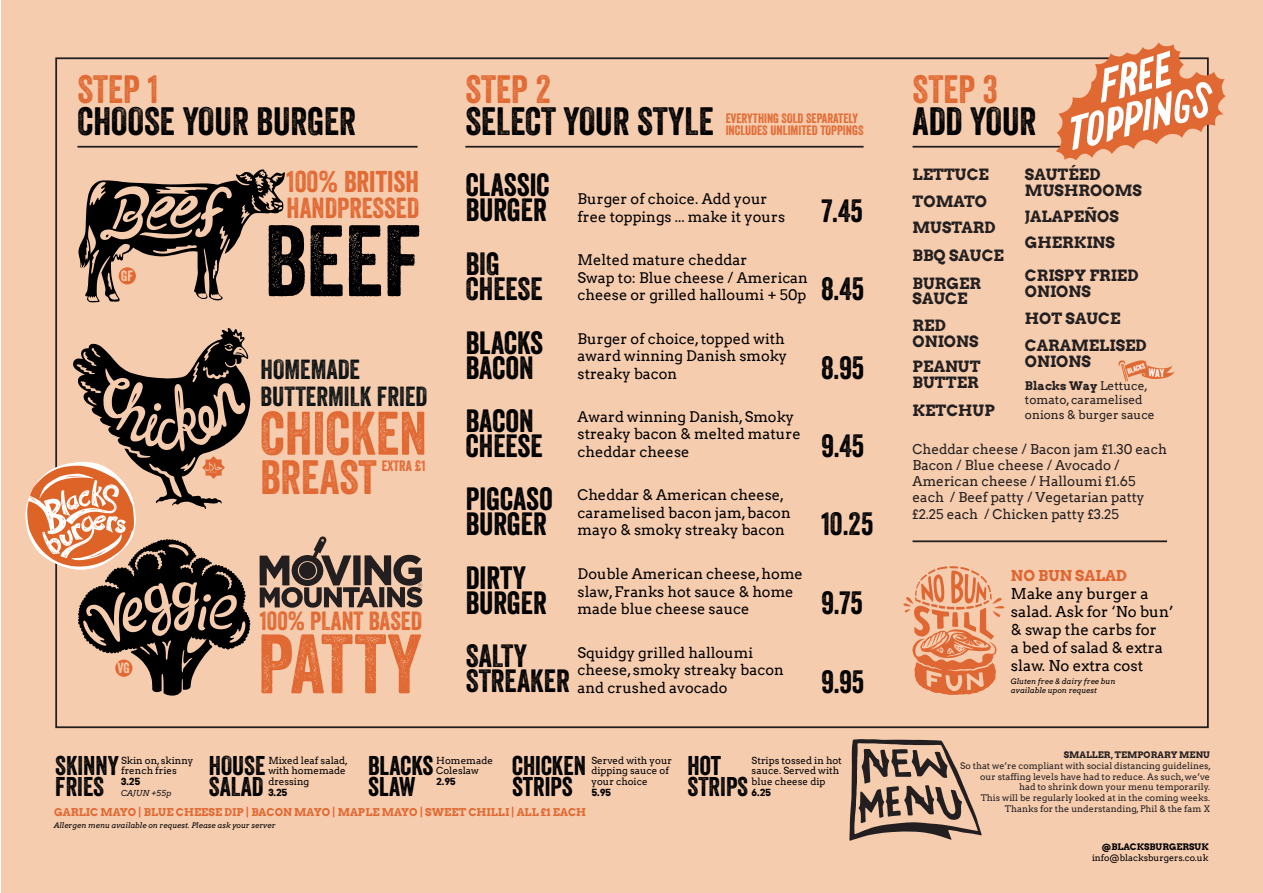
<style>
.page{position:relative;width:1263px;height:893px;background:#fff}
.page>*{position:absolute;margin:0;border:0;box-sizing:border-box;transform-origin:0 0}
.t1{font:97.95px "Veneer";color:#000002}
.t2{font:81.45px "Veneer";letter-spacing:-.015em;color:#e16933}
.t3{font:59.4px "Veneer";color:#e16933}
.t4{font:46.65px "Veneer";color:#e16933}
.t5{font:38.4px "Veneer";color:#000001}
.t6{font:38.4px "Veneer";color:#e06a34}
.t7{font:31.2px "Veneer";color:#000001}
.t8{font:29.1px "Veneer";color:#e16933}
.t9{font:28.05px "Veneer";color:#e16933}
.t10{font:26.85px "Veneer";color:#0d1213}
.t11{font:26.25px "Veneer";color:#000001}
.t12{font:25.5px "Veneer";color:#e16933}
.t13{font:700 15.6px/15.6px "Arvo";color:#231f20}
.t14{font:15px/18px "Arvo";color:#000001}
.t15{font:700 15px "Arvo";color:#df6633}
.t16{font:14.55px/17.5px "Arvo";color:#000001}
.t17{font:14.55px "Veneer";letter-spacing:.005em;color:#e16933}
.t18{font:14.4px "Veneer";color:#f6ccae}
.t19{font:13.5px/16.2px "Arvo";color:#231f20}
.t20{font:13.2px "Veneer";color:#e06a34}
.t21{font:11.85px/14.2px "Arvo";color:#231f20}
.t22{font:700 10.8px "Arvo";color:#e06a34}
.t23{font:9.75px/10.8px "Arvo";color:#000001}
.t24{font:700 9.75px "Arvo";color:#000001}
.t25{font:9px/10.8px "Arvo";color:#231f20;text-align:right}
.t26{font:9px "Arvo";color:#000001}
.t27{font:700 9px "Arvo";color:#231f20}
.t28{font:700 9px "Arvo";color:#000001}
.t29{font:italic 8.25px "Arvo";color:#231f20}
.t30{font:italic 7.5px "Arvo";color:#000001}
.t31{font:7.35px "Veneer";color:#fff}
.s1{font-weight:700}
</style>
<div class="page">
<div style="left:1px;top:0;width:1262px;height:893px;background:#f6ccae"></div>
<hr style="left:465px;top:146px;width:399px;height:2px;background:#231f20">
<hr style="left:912px;top:146px;width:151px;height:2px;background:#231f20">
<hr style="left:912px;top:540px;width:255px;height:2px;background:#231f20">
<hr style="left:77px;top:146px;width:341px;height:2px;background:#231f20">
<svg style="left:903px;top:566px;width:101px;height:129px"></svg>
<svg style="left:1055px;top:42px;width:170px;height:118px"></svg>
<svg style="left:25px;top:328px;width:226px;height:368px"></svg>
<svg style="left:260px;top:536px;width:162px;height:72px"></svg>
<div style="left:115px;top:660px;width:17px;height:17px;background:#e16833;border-radius:50%"></div>
<svg style="left:78px;top:169px;width:207px;height:133px"></svg>
<div style="left:119px;top:267px;width:17px;height:17px;background:#e16833;border-radius:50%"></div>
<svg style="left:849px;top:739px;width:133px;height:102px"></svg>
<svg style="left:1118px;top:360px;width:57px;height:22px"></svg>
<p class="t6" style="left:77px;top:66px;width:82px">STEP 1</p>
<p class="t6" style="left:465px;top:66px;width:87px">STEP 2</p>
<p class="t6" style="left:912px;top:66px;width:87px">STEP 3</p>
<p class="t5" style="left:77px;top:98px;width:280px">CHOOSE YOUR BURGER</p>
<p class="t5" style="left:465px;top:98px;width:250px">SELECT YOUR STYLE</p>
<p class="t5" style="left:912px;top:98px;width:125px">ADD YOUR</p>
<p class="t20" style="left:726px;top:110px;width:134px">EVERYTHING SOLD SEPARATELY</p>
<p class="t20" style="left:726px;top:122px;width:139px">INCLUDES UNLIMITED TOPPINGS</p>
<p class="t18" style="left:121px;top:267px;width:14px">GF</p>
<p class="t18" style="left:117px;top:659px;width:14px">VG</p>
<p class="t8" style="left:287px;top:164px;width:134px">100% BRITISH</p>
<p class="t9" style="left:287px;top:191px;width:134px">HANDPRESSED</p>
<p class="t1" style="left:264px;top:201px;width:159px">BEEF</p>
<p class="t10" style="left:261px;top:353px;width:101px">HOMEMADE</p>
<p class="t10" style="left:261px;top:380px;width:168px">BUTTERMILK FRIED</p>
<p class="t3" style="left:260px;top:397px;width:168px">CHICKEN</p>
<p class="t4" style="left:261px;top:449px;width:118px">BREAST</p>
<p class="t17" style="left:382px;top:457px;width:45px">EXTRA £1</p>
<p class="t12" style="left:260px;top:605px;width:164px">100% PLANT BASED</p>
<p class="t2" style="left:258px;top:614px;width:165px">PATTY</p>
<p class="t7" style="left:466px;top:166px;width:85px">CLASSIC</p>
<p class="t7" style="left:466px;top:191px;width:83px">BURGER</p>
<p class="t7" style="left:466px;top:245px;width:35px">BIG</p>
<p class="t7" style="left:466px;top:270px;width:78px">CHEESE</p>
<p class="t7" style="left:466px;top:323px;width:79px">BLACKS</p>
<p class="t7" style="left:466px;top:348px;width:69px">BACON</p>
<p class="t7" style="left:466px;top:402px;width:69px">BACON</p>
<p class="t7" style="left:466px;top:427px;width:78px">CHEESE</p>
<p class="t16" style="left:578px;top:190px;width:191px">Burger of choice. Add your</p>
<p class="t16" style="left:578px;top:208px;width:209px">free toppings ... make it yours</p>
<p class="t7" style="left:821px;top:191px;width:43px">7.45</p>
<p class="t16" style="left:578px;top:251px;width:171px">Melted mature cheddar</p>
<p class="t16" style="left:578px;top:269px;width:232px">Swap to: Blue cheese / American cheese or grilled halloumi + 50p</p>
<p class="t7" style="left:821px;top:270px;width:44px">8.45</p>
<p class="t16" style="left:578px;top:330px;width:211px">Burger of choice, topped with award winning Danish smoky streaky bacon</p>
<p class="t16" style="left:578px;top:408px;width:225px">Award winning Danish, Smoky streaky bacon &amp; melted mature cheddar cheese</p>
<p class="t7" style="left:821px;top:348px;width:44px">8.95</p>
<p class="t7" style="left:821px;top:427px;width:44px">9.45</p>
<p class="t7" style="left:466px;top:480px;width:88px">PIGCASO</p>
<p class="t7" style="left:466px;top:505px;width:83px">BURGER</p>
<p class="t7" style="left:466px;top:558px;width:62px">DIRTY</p>
<p class="t7" style="left:466px;top:583px;width:83px">BURGER</p>
<p class="t16" style="left:578px;top:486px;width:208px">Cheddar &amp; American cheese,</p>
<p class="t16" style="left:578px;top:504px;width:215px">caramelised bacon jam, bacon mayo &amp; smoky streaky bacon</p>
<p class="t7" style="left:821px;top:505px;width:54px">10.25</p>
<p class="t16" style="left:578px;top:565px;width:227px">Double American cheese, home slaw, Franks hot sauce &amp; home made blue cheese sauce</p>
<p class="t7" style="left:821px;top:584px;width:43px">9.75</p>
<p class="t7" style="left:466px;top:637px;width:63px">SALTY</p>
<p class="t7" style="left:466px;top:662px;width:106px">STREAKER</p>
<p class="t16" style="left:578px;top:644px;width:177px">Squidgy grilled halloumi</p>
<p class="t16" style="left:578px;top:661px;width:208px">cheese, smoky streaky bacon</p>
<p class="t16" style="left:578px;top:679px;width:151px">and crushed avocado</p>
<p class="t7" style="left:821px;top:662px;width:44px">9.95</p>
<p class="t11" style="left:55px;top:750px;width:65px">SKINNY</p>
<p class="t11" style="left:55px;top:771px;width:50px">FRIES</p>
<p class="t23" style="left:121px;top:755px;width:74px">Skin on, skinny french fries</p>
<p class="t24" style="left:121px;top:775px;width:21px">3.25</p>
<p class="t29" style="left:121px;top:788px;width:52px">CAJUN +55p</p>
<p class="t11" style="left:209px;top:750px;width:58px">HOUSE</p>
<p class="t11" style="left:209px;top:771px;width:56px">SALAD</p>
<p class="t23" style="left:268px;top:755px;width:81px">Mixed leaf salad, with homemade dressing</p>
<p class="t24" style="left:268px;top:786px;width:21px">3.25</p>
<p class="t11" style="left:368px;top:750px;width:67px">BLACKS</p>
<p class="t11" style="left:368px;top:771px;width:49px">SLAW</p>
<p class="t23" style="left:436px;top:755px;width:58px">Homemade<br>Coleslaw</p>
<p class="t24" style="left:436px;top:775px;width:21px">2.95</p>
<p class="t11" style="left:512px;top:750px;width:75px">CHICKEN</p>
<p class="t11" style="left:512px;top:771px;width:62px">STRIPS</p>
<p class="t23" style="left:591px;top:755px;width:82px">Served with your dipping sauce of your choice</p>
<p class="t24" style="left:591px;top:786px;width:21px">5.95</p>
<p class="t11" style="left:687px;top:750px;width:35px">HOT</p>
<p class="t11" style="left:687px;top:771px;width:62px">STRIPS</p>
<p class="t23" style="left:752px;top:755px;width:92px">Strips tossed in hot sauce. Served with blue cheese dip</p>
<p class="t24" style="left:752px;top:786px;width:21px">6.25</p>
<p class="t22" style="left:54px;top:805px;width:533px">GARLIC MAYO | BLUE CHEESE DIP | BACON MAYO | MAPLE MAYO | SWEET CHILLI | ALL £1 EACH</p>
<p class="t30" style="left:54px;top:820px;width:223px">Allergen menu available on request. Please ask your server</p>
<p class="t13" style="left:912px;top:167px;width:78px">LETTUCE</p>
<p class="t13" style="left:912px;top:193px;width:76px">TOMATO</p>
<p class="t13" style="left:912px;top:220px;width:85px">MUSTARD</p>
<p class="t13" style="left:912px;top:248px;width:93px">BBQ SAUCE</p>
<p class="t13" style="left:1025px;top:167px;width:118px">SAUTÉED<br>MUSHROOMS</p>
<p class="t13" style="left:1025px;top:208px;width:95px">JALAPEÑOS</p>
<p class="t13" style="left:1025px;top:235px;width:91px">GHERKINS</p>
<p class="t13" style="left:1025px;top:267px;width:115px">CRISPY FRIED</p>
<p class="t13" style="left:1025px;top:283px;width:67px">ONIONS</p>
<p class="t13" style="left:912px;top:275px;width:70px">BURGER</p>
<p class="t13" style="left:912px;top:291px;width:56px">SAUCE</p>
<p class="t13" style="left:912px;top:317px;width:35px">RED</p>
<p class="t13" style="left:912px;top:333px;width:67px">ONIONS</p>
<p class="t13" style="left:912px;top:359px;width:70px">PEANUT</p>
<p class="t13" style="left:912px;top:374px;width:68px">BUTTER</p>
<p class="t21" style="left:1025px;top:379px;width:131px"><span class="s1">Blacks Way</span> Lettuce, tomato, caramelised onions &amp; burger sauce</p>
<p class="t13" style="left:1025px;top:310px;width:97px">HOT SAUCE</p>
<p class="t13" style="left:1025px;top:337px;width:123px">CARAMELISED<br>ONIONS</p>
<p class="t31" style="left:1126px;top:367px;width:20px;rotate:-17deg">BLACKS</p>
<p class="t13" style="left:912px;top:403px;width:84px">KETCHUP</p>
<p class="t19" style="left:912px;top:441px;width:256px">Cheddar cheese / Bacon jam £1.30 each</p>
<p class="t19" style="left:912px;top:457px;width:209px">Bacon / Blue cheese / Avocado /</p>
<p class="t19" style="left:912px;top:473px;width:234px">American cheese / Halloumi £1.65 each / Beef patty / Vegetarian patty £2.25 each / Chicken patty £3.25</p>
<p class="t15" style="left:1011px;top:567px;width:117px">NO BUN SALAD</p>
<p class="t14" style="left:1011px;top:585px;width:164px">Make any burger a salad. Ask for ‘No bun’ &amp; swap the carbs for<br>a bed of salad &amp; extra slaw. No extra cost</p>
<p class="t30" style="left:1011px;top:676px;width:106px">Gluten free &amp; dairy free bun</p>
<p class="t30" style="left:1011px;top:685px;width:87px">available upon request</p>
<p class="t27" style="left:1064px;top:749px;width:148px">SMALLER, TEMPORARY MENU</p>
<p class="t25" style="left:960px;top:760px;width:253px">So that we’re compliant with social distancing guidelines, our staffing levels have had to reduce. As such, we’ve</p>
<p class="t25" style="left:1019px;top:782px;width:192px">had to shrink down your menu temporarily.</p>
<p class="t25" style="left:981px;top:792px;width:231px">This will be regularly looked at in the coming weeks.<br>Thanks for the understanding, Phil &amp; the fam X</p>
<p class="t28" style="left:1101px;top:841px;width:109px">@BLACKSBURGERSUK</p>
<p class="t26" style="left:1092px;top:852px;width:118px">info@blacksburgers.co.uk</p>
</div>
